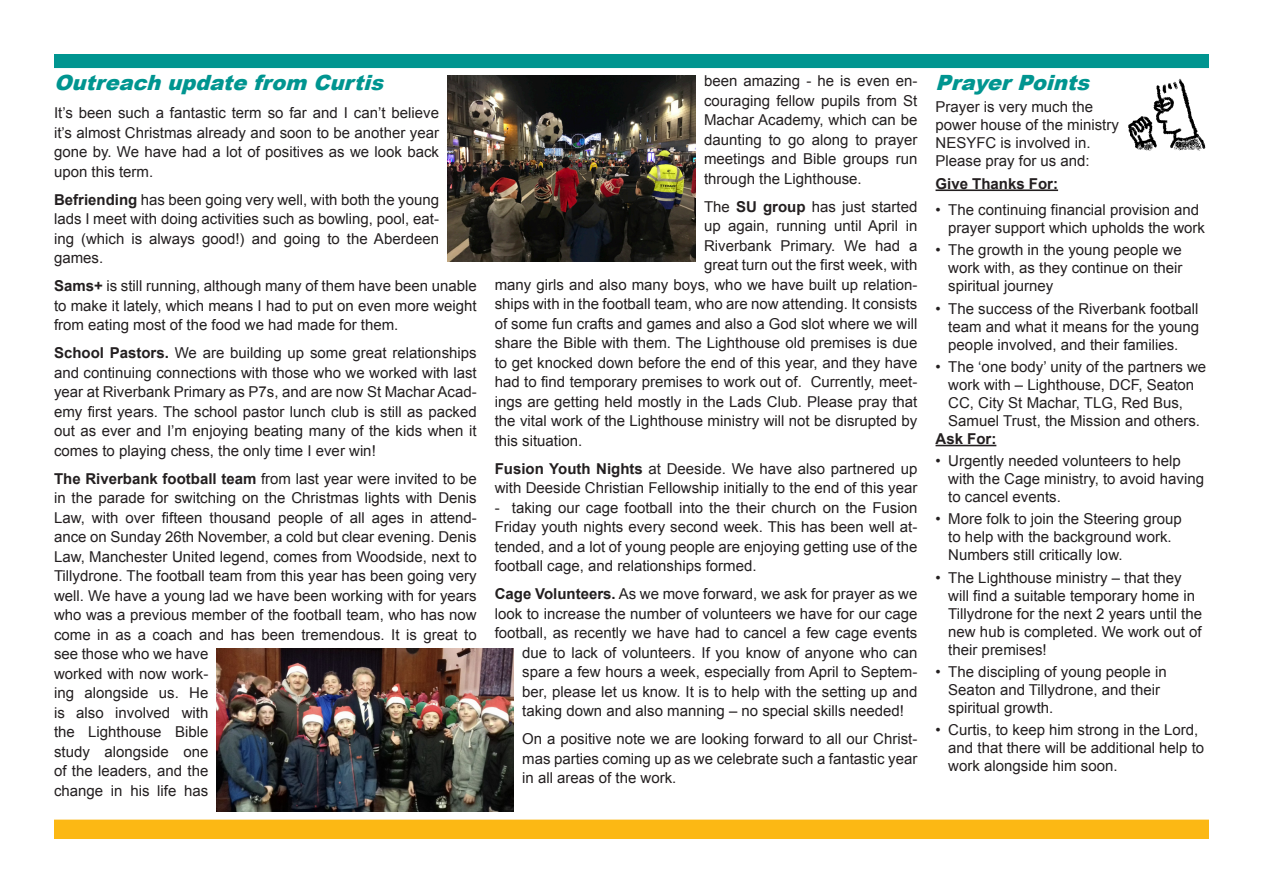
<style>
.page{position:relative;width:1263px;height:893px;background:#fff}
.page>*{position:absolute;margin:0;border:0;box-sizing:border-box;transform-origin:0 0}
.t1{font:italic 900 21px "Arial";color:#009590}
.t2{font:15px/19.5px "Arial";color:#231f20}
.t3{font:700 15px "Arial";color:#231f20}
.s1{font-weight:700}
</style>
<div class="page">
<div style="left:55px;top:55px;width:1153px;height:12px;background:#009590"></div>
<div style="left:54px;top:54px;width:1155px;height:14px;border:2px solid #009590"></div>
<div style="left:55px;top:820px;width:1153px;height:18px;background:#fcb814"></div>
<div style="left:54px;top:820px;width:1155px;height:19px;border:2px solid #fcb814"></div>
<hr style="left:935px;top:189px;width:123px;height:2px;background:#231f20">
<hr style="left:935px;top:445px;width:61px;height:1px;background:#231f20">
<img style="left:1128px;top:78px;width:78px;height:73px">
<img style="left:217px;top:648px;width:297px;height:163px">
<img style="left:448px;top:76px;width:248px;height:186px">
<p class="t1" style="left:54px;top:67px;width:338px">Outreachupdatefrom Curtis</p>
<p class="t2" style="left:54px;top:103px;width:387px;text-align:justify">It’s been such a fantastic term so far and I can’t believe it’s almost Christmas already and soon to be another year gone by. We have had a lot of positives as we look back upon this term.</p>
<p class="t2" style="left:54px;top:190px;width:387px;text-align:justify"><span class="s1">Befriending</span> has been going very well, with both the young lads I meet with doing activities such as bowling, pool, eat&shy;ing (which is always good!) and going to the Aberdeen games.</p>
<p class="t2" style="left:54px;top:276px;width:424px;text-align:justify"><span class="s1">Sams+</span> is still running, although many of them have been unable to make it lately, which means I had to put on even more weight from eating most of the food we had made for them.</p>
<p class="t2" style="left:54px;top:343px;width:424px;text-align:justify"><span class="s1">School Pastors.</span> We are building up some great relationships and continuing connections with those who we worked with last year at Riverbank Primary as P7s, and are now St Machar Acad&shy;emy first years. The school pastor lunch club is still as packed out as ever and I’m enjoying beating many of the kids when it comes to playing chess, the only time I ever win!</p>
<p class="t2" style="left:54px;top:469px;width:424px"><span class="s1">The Riverbank football team</span> from last year were invited to be in the parade for switching on the Christmas lights with Denis Law, with over fifteen thousand people of all ages in attend&shy;ance on Sunday 26th November, a cold but clear evening. Denis Law, Manchester United legend, comes from Woodside, next to Tillydrone. The football team from this year has been going very well. We have a young lad we have been working with for years who was a previous member of the football team, who has now come in as a coach and has been tremendous. It is great to see those who we have<br>worked with now work-<br>ing alongside us. He<br>is also involved with<br>the Lighthouse Bible<br>study alongside one<br>of the leaders, and the<br>change in his life has</p>
<p class="t2" style="left:704px;top:71px;width:215px;text-align:justify">been amazing - he is even en&shy;couraging fellow pupils from St Machar Academy, which can be daunting to go along to prayer meetings and Bible groups run through the Lighthouse.</p>
<p class="t2" style="left:704px;top:197px;width:215px">The <span class="s1">SU group</span> has just started</p>
<p class="t2" style="left:704px;top:216px;width:215px">up again, running until April in</p>
<p class="t2" style="left:704px;top:236px;width:215px">Riverbank Primary. We had a</p>
<p class="t2" style="left:704px;top:255px;width:215px">great turn out the first week, with</p>
<p class="t2" style="left:495px;top:275px;width:424px">many girls and also many boys, who we have built up relation-</p>
<p class="t2" style="left:495px;top:294px;width:424px">ships with in the football team, who are now attending. It consists</p>
<p class="t2" style="left:495px;top:314px;width:424px">of some fun crafts and games and also a God slot where we will</p>
<p class="t2" style="left:495px;top:333px;width:424px">share the Bible with them. The Lighthouse old premises is due</p>
<p class="t2" style="left:495px;top:353px;width:424px">to get knocked down before the end of this year, and they have</p>
<p class="t2" style="left:495px;top:372px;width:424px">had to find temporary premises to work out of. Currently, meet-</p>
<p class="t2" style="left:495px;top:392px;width:424px">ings are getting held mostly in the Lads Club. Please pray that</p>
<p class="t2" style="left:495px;top:411px;width:424px">the vital work of the Lighthouse ministry will not be disrupted by</p>
<p class="t2" style="left:495px;top:431px;width:89px">this situation.</p>
<p class="t2" style="left:495px;top:459px;width:424px"><span class="s1">Fusion Youth Nights</span> at Deeside. We have also partnered up with Deeside Christian Fellowship initially to the end of this year</p>
<p class="t2" style="left:495px;top:498px;width:424px;text-align:justify">- taking our cage football into the their church on the Fusion Friday youth nights every second week. This has been well at&shy;tended, and a lot of young people are enjoying getting use of the football cage, and relationships formed.</p>
<p class="t2" style="left:495px;top:584px;width:424px"><span class="s1">Cage Volunteers.</span> As we move forward, we ask for prayer as we</p>
<p class="t2" style="left:495px;top:604px;width:424px">look to increase the number of volunteers we have for our cage</p>
<p class="t2" style="left:495px;top:623px;width:424px">football, as recently we have had to cancel a few cage events</p>
<p class="t2" style="left:522px;top:643px;width:397px">due to lack of volunteers. If you know of anyone who can</p>
<p class="t2" style="left:522px;top:662px;width:397px">spare a few hours a week, especially from April to Septem-</p>
<p class="t2" style="left:522px;top:682px;width:397px">ber, please let us know. It is to help with the setting up and</p>
<p class="t2" style="left:522px;top:701px;width:383px">taking down and also manning – no special skills needed!</p>
<p class="t2" style="left:522px;top:729px;width:397px;text-align:justify">On a positive note we are looking forward to all our Christ&shy;mas parties coming up as we celebrate such a fantastic year in all areas of the work.</p>
<p class="t1" style="left:935px;top:67px;width:163px">PrayerPoints</p>
<p class="t2" style="left:935px;top:98px;width:185px;line-height:18px">Prayer is very much the power house of the ministry<br>NESYFC is involved in.<br>Please pray for us and:</p>
<p class="t3" style="left:935px;top:173px;width:124px">Give Thanks For:</p>
<p class="t2" style="left:948px;top:201px;width:258px;line-height:18px">The continuing financial provision and prayer support which upholds the work</p>
<p class="t2" style="left:948px;top:241px;width:236px;line-height:18px;text-align:justify">The growth in the young people we work with, as they continue on their spiritual journey</p>
<p class="t2" style="left:948px;top:300px;width:252px;line-height:18px;text-align:justify">The success of the Riverbank football team and what it means for the young people involved, and their families.</p>
<p class="t2" style="left:948px;top:358px;width:259px;line-height:18px">The ‘one body’ unity of the partners we work with – Lighthouse, DCF, Seaton CC, City St Machar, TLG, Red Bus, Samuel Trust, the Mission and others.</p>
<p class="t3" style="left:935px;top:429px;width:62px">Ask For:</p>
<p class="t2" style="left:948px;top:452px;width:257px;line-height:18px">Urgently needed volunteers to help with the Cage ministry, to avoid having to cancel events.</p>
<p class="t2" style="left:948px;top:510px;width:235px;line-height:18px">More folk to join the Steering group to help with the background work.<br>Numbers still critically low.</p>
<p class="t2" style="left:948px;top:569px;width:255px;line-height:18px">The Lighthouse ministry – that they will find a suitable temporary home in<br>Tillydrone for the next 2 years until the new hub is completed. We work out of their premises!</p>
<p class="t2" style="left:948px;top:663px;width:220px;line-height:18px">The discipling of young people in<br>Seaton and Tillydrone, and their spiritual growth.</p>
<p class="t2" style="left:948px;top:721px;width:257px;line-height:18px">Curtis, to keep him strong in the Lord, and that there will be additional help to work alongside him soon.</p>
<p class="t2" style="left:935px;top:200px;width:7px">•</p>
<p class="t2" style="left:935px;top:241px;width:7px">•</p>
<p class="t2" style="left:935px;top:299px;width:7px">•</p>
<p class="t2" style="left:935px;top:357px;width:7px">•</p>
<p class="t2" style="left:935px;top:451px;width:7px">•</p>
<p class="t2" style="left:935px;top:510px;width:7px">•</p>
<p class="t2" style="left:935px;top:568px;width:7px">•</p>
<p class="t2" style="left:935px;top:662px;width:7px">•</p>
<p class="t2" style="left:935px;top:720px;width:7px">•</p>
</div>
